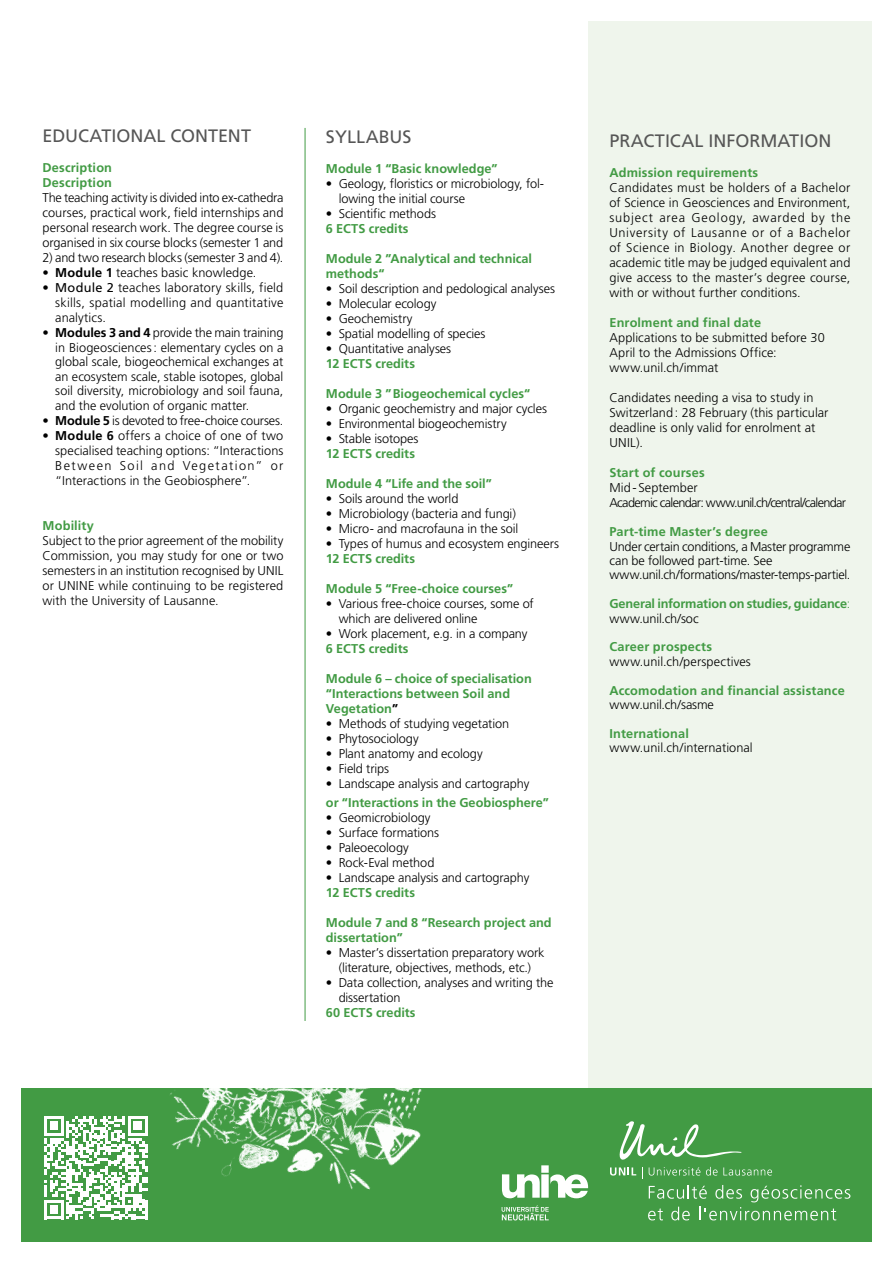
<style>
.page{position:relative;width:893px;height:1263px;background:#fff}
.page>*{position:absolute;margin:0;border:0;box-sizing:border-box;transform-origin:0 0}
.Sous-titre_1_orange{font:18px "Frutiger LT Std";color:#565656}
.Texte_courant_drapea{font:300 12.75px/15px "Frutiger LT Std";color:#000;text-align:justify}
.Texte_courant_old{font:300 12.75px/15px "Frutiger LT Std";letter-spacing:-.01em;color:#000}
.Texte_courant_old-2{font:700 12.75px/15px "Frutiger LT Std";color:#429b44}
.Texte_courant{font:700 12.75px "Frutiger LT Std";letter-spacing:.01em;color:#429b44}
.Texte_courant_drapea-2{font:300 12.75px "Frutiger LT Std";letter-spacing:-.02em;color:#000}
.Texte_courant-2{font:300 12.75px "Frutiger LT Std";letter-spacing:.005em;color:#000}
.Texte_courant_drapea-3{font:300 12.75px "Frutiger LT Std";letter-spacing:-.055em;color:#000}
.Texte_courant_drapea-4{font:700 12.75px "Frutiger LT Std";letter-spacing:-.015em;color:#429b44}
.Texte_courant_drapea-5{font:700 12.75px "Frutiger LT Std";letter-spacing:.015em;color:#429b44}
.Sous-titre_2{font:700 12.75px "Frutiger LT Std";letter-spacing:.01em;color:#429b44}
.s1{font-weight:700}
.s2{font-weight:400}
.s3{color:#000}
.s4{font-weight:300}
</style>
<div class="page">
<div style="left:588px;top:21px;width:284px;height:1082px;background:#eff5ec"></div>
<div style="left:21px;top:1089px;width:851px;height:153px;background:#429b44"></div>
<svg style="left:44px;top:1116px;width:55px;height:103px"></svg>
<img style="left:99px;top:934px;width:395px;height:286px">
<svg style="left:619px;top:1121px;width:123px;height:39px"></svg>
<svg style="left:610px;top:1167px;width:26px;height:8px"></svg>
<svg style="left:649px;top:1167px;width:51px;height:8px"></svg>
<svg style="left:706px;top:1167px;width:66px;height:8px"></svg>
<svg style="left:648px;top:1185px;width:202px;height:35px"></svg>
<svg style="left:502px;top:1165px;width:86px;height:33px"></svg>
<svg style="left:502px;top:1205px;width:47px;height:15px"></svg>
<hr style="left:305px;top:128px;width:1px;height:893px;background:#429b44">
<p class="Sous-titre_1_orange" style="left:43px;top:125px;width:210px">EDUCATIONAL CONTENT</p>
<p class="Texte_courant_old-2" style="left:43px;top:160px;width:71px">Description</p>
<p class="Texte_courant_old-2" style="left:43px;top:175px;width:71px">Description</p>
<p class="Texte_courant_drapea" style="left:43px;top:190px;width:242px">The teaching activity is divided into ex-cathedra courses, practical work, field internships and personal research work. The degree course is organised in six course blocks (semester 1 and</p>
<p class="Texte_courant_drapea" style="left:43px;top:250px;width:242px">2) and two research blocks (semester 3 and 4).</p>
<p class="Texte_courant_drapea" style="left:43px;top:265px;width:215px">• <span class="s1">Module 1</span> teaches basic knowledge.</p>
<p class="Texte_courant_drapea" style="left:55px;top:280px;width:230px;text-indent:-13px">• <span class="s2">Module 2</span> teaches laboratory skills, field skills, spatial modelling and quantitative analytics.</p>
<p class="Texte_courant_drapea" style="left:55px;top:326px;width:230px;line-height:14.5px;text-indent:-13px">• <span class="s1">Modules 3 and 4</span> provide the main training in Biogeosciences: elementary cycles on a global scale, biogeochemical exchanges at an ecosystem scale, stable isotopes, global soil diversity, microbiology and soil fauna, and the evolution of organic matter.</p>
<p class="Texte_courant_drapea-2" style="left:43px;top:413px;width:242px">• <span class="s1">Module 5</span> is devoted to free-choice courses.</p>
<p class="Texte_courant_drapea" style="left:55px;top:428px;width:230px;text-indent:-13px">• <span class="s1">Module 6</span> offers a choice of one of two specialised teaching options: “Interactions Between Soil and Vegetation” or “Interactions in the Geobiosphere”.</p>
<p class="Sous-titre_2" style="left:43px;top:518px;width:53px">Mobility</p>
<p class="Texte_courant_drapea" style="left:43px;top:533px;width:242px">Subject to the prior agreement of the mobility Commission, you may study for one or two semesters in an institution recognised by UNIL or UNINE while continuing to be registered with the University of Lausanne.</p>
<p class="Sous-titre_1_orange" style="left:326px;top:126px;width:87px">SYLLABUS</p>
<p class="Texte_courant_old-2" style="left:326px;top:161px;width:173px">Module 1 “Basic knowledge”</p>
<p class="Texte_courant_old" style="left:339px;top:176px;width:207px;text-indent:-13px">• Geology, floristics or microbiology, fol&shy;lowing the initial course</p>
<p class="Texte_courant_old" style="left:326px;top:206px;width:112px">• Scientific methods</p>
<p class="Texte_courant_old-2" style="left:326px;top:221px;width:84px">6 ECTS credits</p>
<p class="Texte_courant_old-2" style="left:326px;top:251px;width:208px">Module 2 ”Analytical and technical methods“</p>
<p class="Texte_courant_old" style="left:326px;top:281px;width:231px">• Soil description and pedological analyses</p>
<p class="Texte_courant_old" style="left:326px;top:296px;width:112px">• Molecular ecology</p>
<p class="Texte_courant_old" style="left:326px;top:311px;width:88px">• Geochemistry</p>
<p class="Texte_courant_old" style="left:326px;top:326px;width:161px">• Spatial modelling of species</p>
<p class="Texte_courant_old" style="left:326px;top:341px;width:127px">• Quantitative analyses</p>
<p class="Texte_courant_old-2" style="left:326px;top:356px;width:91px">12 ECTS credits</p>
<p class="Texte_courant_old-2" style="left:326px;top:386px;width:206px">Module 3 ”Biogeochemical cycles“</p>
<p class="Texte_courant_old" style="left:326px;top:401px;width:223px">• Organic geochemistry and major cycles</p>
<p class="Texte_courant_old" style="left:326px;top:416px;width:182px">• Environmental biogeochemistry</p>
<p class="Texte_courant_old" style="left:326px;top:431px;width:94px">• Stable isotopes</p>
<p class="Texte_courant_old-2" style="left:326px;top:446px;width:91px">12 ECTS credits</p>
<p class="Texte_courant_old-2" style="left:326px;top:476px;width:168px">Module 4 “Life and the soil”</p>
<p class="Texte_courant_old" style="left:326px;top:491px;width:134px">• Soils around the world</p>
<p class="Texte_courant_old" style="left:326px;top:506px;width:191px">• Microbiology (bacteria and fungi)</p>
<p class="Texte_courant_old" style="left:326px;top:521px;width:194px">• Micro- and macrofauna in the soil</p>
<p class="Texte_courant_old" style="left:326px;top:536px;width:235px">• Types of humus and ecosystem engineers</p>
<p class="Texte_courant_old-2" style="left:326px;top:551px;width:91px">12 ECTS credits</p>
<p class="Texte_courant_old-2" style="left:326px;top:581px;width:189px">Module 5 “Free-choice courses”</p>
<p class="Texte_courant_old" style="left:339px;top:596px;width:197px;text-indent:-13px">• Various free-choice courses, some of which are delivered online</p>
<p class="Texte_courant_old" style="left:326px;top:626px;width:203px">• Work placement, e.g. in a company</p>
<p class="Texte_courant_old-2" style="left:326px;top:641px;width:84px">6 ECTS credits</p>
<p class="Texte_courant_old-2" style="left:326px;top:671px;width:207px">Module 6 – choice of specialisation</p>
<p class="Texte_courant_old-2" style="left:326px;top:686px;width:186px">“Interactions between Soil and<br>Vegetation<span class="s3">”</span></p>
<p class="Texte_courant_old" style="left:326px;top:716px;width:185px">• Methods of studying vegetation</p>
<p class="Texte_courant_old" style="left:326px;top:731px;width:94px">• Phytosociology</p>
<p class="Texte_courant_old" style="left:326px;top:746px;width:158px">• Plant anatomy and ecology</p>
<p class="Texte_courant_old" style="left:326px;top:761px;width:65px">• Field trips</p>
<p class="Texte_courant_old" style="left:326px;top:776px;width:205px">• Landscape analysis and cartography</p>
<p class="Texte_courant_old-2" style="left:326px;top:795px;width:225px">or “Interactions in the Geobiosphere”</p>
<p class="Texte_courant_old" style="left:326px;top:811px;width:106px">• Geomicrobiology</p>
<p class="Texte_courant_old" style="left:326px;top:826px;width:115px">• Surface formations</p>
<p class="Texte_courant_old" style="left:326px;top:841px;width:84px">• Paleoecology</p>
<p class="Texte_courant_old" style="left:326px;top:856px;width:110px">• Rock-Eval method</p>
<p class="Texte_courant_old" style="left:326px;top:871px;width:205px">• Landscape analysis and cartography</p>
<p class="Texte_courant_old-2" style="left:326px;top:885px;width:91px">12 ECTS credits</p>
<p class="Texte_courant_old-2" style="left:326px;top:915px;width:227px">Module 7 and 8 “Research project and dissertation”</p>
<p class="Texte_courant_old" style="left:326px;top:946px;width:220px;text-align:center">• Master’s dissertation preparatory work (literature, objectives, methods, etc.)</p>
<p class="Texte_courant_old" style="left:339px;top:976px;width:216px;text-indent:-13px">• Data collection, analyses and writing the dissertation</p>
<p class="Texte_courant_old-2" style="left:326px;top:1005px;width:91px">60 ECTS credits</p>
<p class="Sous-titre_1_orange" style="left:609px;top:131px;width:223px">PRACTICAL INFORMATION</p>
<p class="Texte_courant" style="left:609px;top:166px;width:150px">Admission requirements</p>
<p class="Texte_courant_drapea" style="left:609px;top:181px;width:243px">Candidates must be holders of a Bachelor of Science in Geosciences and Environment, subject area Geology, awarded by the University of Lausanne or of a Bachelor of Science in Biology. Another degree or academic title may be judged equivalent and give access to the master’s degree course, with or without further conditions.</p>
<p class="Texte_courant" style="left:609px;top:316px;width:153px">Enrolment and final date</p>
<p class="Texte_courant_drapea" style="left:609px;top:331px;width:217px;text-align:left">Applications to be submitted before 30<br>April to the Admissions Office: www.unil.ch/immat</p>
<p class="Texte_courant_drapea" style="left:609px;top:390px;width:221px;text-align:left">Candidates needing a visa to study in<br>Switzerland: 28 February (this particular deadline is only valid for enrolment at<br>UNIL).</p>
<p class="Texte_courant" style="left:609px;top:465px;width:97px">Start of courses</p>
<p class="Texte_courant_drapea" style="left:609px;top:480px;width:90px">Mid- September</p>
<p class="Texte_courant_drapea-3" style="left:609px;top:495px;width:238px">Academic calendar: www.unil.ch/central/calendar</p>
<p class="Texte_courant" style="left:609px;top:524px;width:160px">Part-time Master’s degree</p>
<p class="Texte_courant_drapea" style="left:609px;top:539px;width:242px;line-height:14.4px">Under certain conditions, a Master programme can be followed part-time. See</p>
<p class="Texte_courant_drapea-2" style="left:609px;top:568px;width:242px">www.unil.ch/formations/master-temps-partiel.</p>
<p class="Texte_courant_drapea-4" style="left:609px;top:596px;width:242px">General information on studies, guidance<span class="s4">:</span></p>
<p class="Texte_courant_drapea" style="left:609px;top:611px;width:91px">www.unil.ch/soc</p>
<p class="Texte_courant_drapea-5" style="left:609px;top:639px;width:104px">Career prospects</p>
<p class="Texte_courant-2" style="left:609px;top:654px;width:143px">www.unil.ch/perspectives</p>
<p class="Texte_courant" style="left:609px;top:683px;width:237px">Accomodation and financial assistance</p>
<p class="Texte_courant_drapea" style="left:609px;top:697px;width:106px">www.unil.ch/sasme</p>
<p class="Texte_courant" style="left:609px;top:726px;width:81px">International</p>
<p class="Texte_courant-2" style="left:609px;top:740px;width:145px">www.unil.ch/international</p>
</div>
